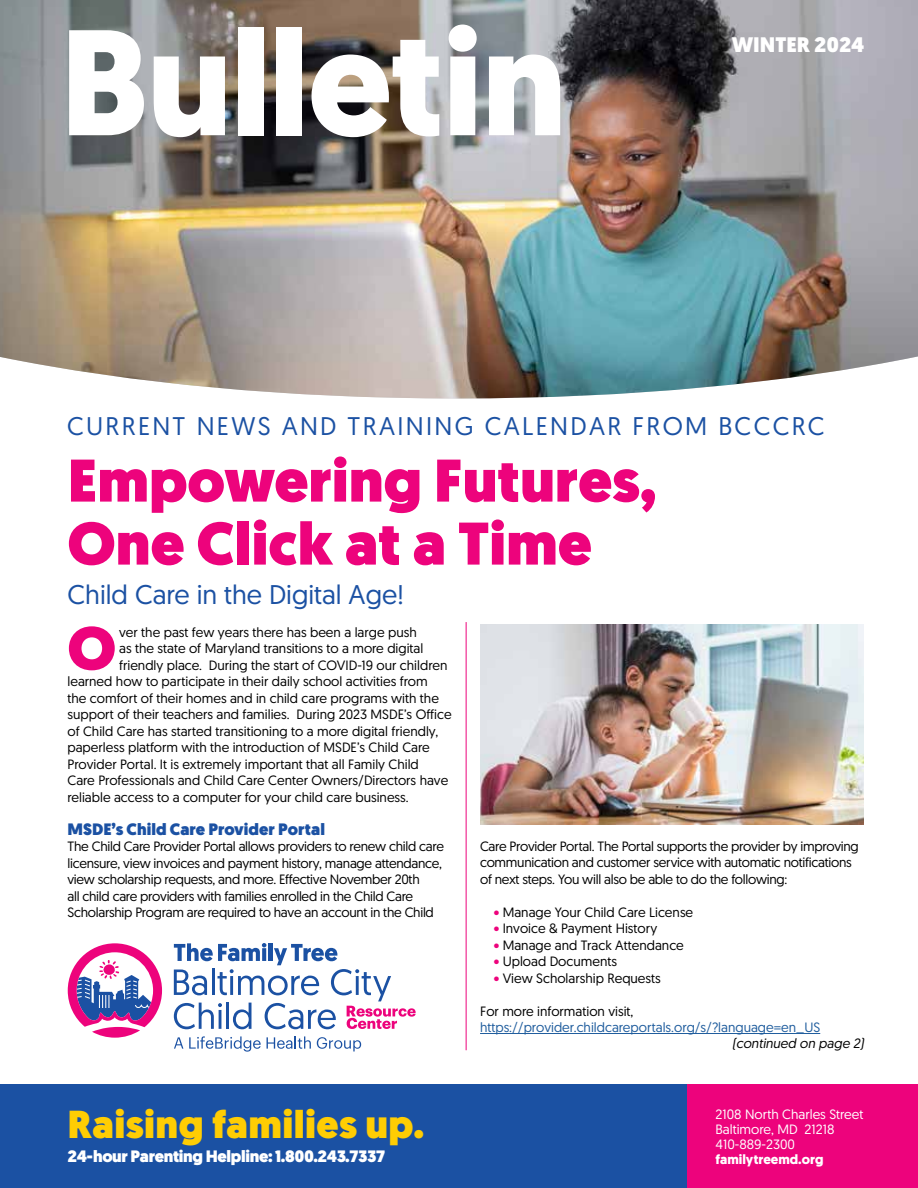
<style>
.page{position:relative;width:918px;height:1188px;background:#fff}
.page>*{position:absolute;margin:0;border:0;box-sizing:border-box;transform-origin:0 0}
.t1{font:700 150px "Geomanist";letter-spacing:-.005em;color:#fff}
.t2{font:900 60.6px "Geomanist";color:#ed037c}
.t3{font:900 60px/63px "Geomanist";color:#ed037c}
.t4{font:900 39px "Geomanist";letter-spacing:.01em;color:#ffcd03}
.t5{font:27px "Geomanist";color:#1b51a3}
.t6{font:25.5px "Geomanist";letter-spacing:.09em;color:#1b51a3}
.t7{font:900 21px "Geomanist";color:#fff}
.t8{font:900 16.5px "Geomanist";letter-spacing:-.02em;color:#fff}
.t9{font:900 16.5px "Geomanist";color:#1b51a3}
.t10{font:13.5px "Geomanist";color:#000}
.t11{font:13.5px/16.5px "Geomanist";letter-spacing:-.02em;color:#000}
.t12{font:13.5px "Geomanist";color:#215e9e}
.t13{font:13.5px/15px "Geomanist";color:#fff}
.t14{font:italic 13.5px "Geomanist";color:#000}
.t15{font:700 13.5px "Geomanist";color:#fff}
.s1{color:#ed037c}
</style>
<div class="page">
<img style="left:0;top:0;width:918px;height:398px">
<div style="left:684px;top:1084px;width:234px;height:104px;background:#ed037c"></div>
<div style="left:0;top:1084px;width:686px;height:104px;background:#1b51a3"></div>
<hr style="left:466px;top:622px;width:1px;height:428px;background:#ed037c">
<svg style="left:174px;top:1037px;width:9px;height:12px"></svg>
<svg style="left:189px;top:1036px;width:72px;height:16px"></svg>
<svg style="left:267px;top:1036px;width:44px;height:13px"></svg>
<svg style="left:317px;top:1037px;width:44px;height:14px"></svg>
<svg style="left:174px;top:943px;width:242px;height:86px"></svg>
<svg style="left:68px;top:943px;width:94px;height:95px"></svg>
<hr style="left:480px;top:1033px;width:340px;height:1px;background:#215e9e">
<img style="left:480px;top:624px;width:384px;height:200px">
<h1 class="t1" style="left:60px;top:-17px;width:509px">Bulletin</h1>
<h3 class="t7" style="left:732px;top:30px;width:134px">WINTER 2024</h3>
<h3 class="t6" style="left:67px;top:410px;width:759px">CURRENT NEWS AND TRAINING CALENDAR FROM BCCCRC</h3>
<h3 class="t3" style="left:68px;top:449px;width:591px">Empowering Futures,<br>One Click at a Time</h3>
<h3 class="t5" style="left:68px;top:577px;width:338px">Child Care in the Digital Age!</h3>
<h2 class="t2" style="left:68px;top:607px;width:50px">O</h2>
<p class="t10" style="left:119px;top:623px;width:299px">ver the past few years there has been a large push</p>
<p class="t10" style="left:119px;top:640px;width:306px">as the state of Maryland transitions to a more digital</p>
<p class="t10" style="left:119px;top:656px;width:330px">friendly place. During the start of COVID-19 our children</p>
<p class="t10" style="left:68px;top:673px;width:362px">learned how to participate in their daily school activities from</p>
<p class="t10" style="left:68px;top:689px;width:373px">the comfort of their homes and in child care programs with the</p>
<p class="t10" style="left:68px;top:706px;width:386px">support of their teachers and families. During 2023 MSDE’s Office</p>
<p class="t10" style="left:68px;top:722px;width:372px">of Child Care has started transitioning to a more digital friendly,</p>
<p class="t10" style="left:68px;top:739px;width:364px">paperless platform with the introduction of MSDE’s Child Care</p>
<p class="t10" style="left:68px;top:755px;width:353px">Provider Portal. It is extremely important that all Family Child</p>
<p class="t10" style="left:68px;top:772px;width:382px">Care Professionals and Child Care Center Owners/Directors have</p>
<p class="t10" style="left:68px;top:788px;width:343px">reliable access to a computer for your child care business.</p>
<p class="t9" style="left:68px;top:818px;width:259px">MSDE’s Child Care Provider Portal</p>
<p class="t11" style="left:68px;top:838px;width:378px">The Child Care Provider Portal allows providers to renew child care licensure, view invoices and payment history, manage attendance, view scholarship requests, and more. Effective November 20th<br>all child care providers with families enrolled in the Child Care Scholarship Program are required to have an account in the Child</p>
<h3 class="t4" style="left:68px;top:1097px;width:358px">Raising families up.</h3>
<p class="t8" style="left:68px;top:1145px;width:319px">24-hour Parenting Helpline: 1.800.243.7337</p>
<p class="t11" style="left:480px;top:837px;width:380px">Care Provider Portal. The Portal supports the provider by improving communication and customer service with automatic notifications of next steps. You will also be able to do the following:</p>
<p class="t10" style="left:494px;top:903px;width:201px"><span class="s1">•</span> Manage Your Child Care License</p>
<p class="t10" style="left:494px;top:920px;width:165px"><span class="s1">•</span> Invoice &amp; Payment History</p>
<p class="t10" style="left:494px;top:936px;width:192px"><span class="s1">•</span> Manage and Track Attendance</p>
<p class="t10" style="left:494px;top:953px;width:125px"><span class="s1">•</span> Upload Documents</p>
<p class="t10" style="left:494px;top:969px;width:169px"><span class="s1">•</span> View Scholarship Requests</p>
<p class="t10" style="left:480px;top:1002px;width:155px">For more information visit,</p>
<p class="t12" style="left:480px;top:1019px;width:342px">https://provider.childcareportals.org/s/?language=en_US</p>
<p class="t14" style="left:732px;top:1035px;width:133px">(continued on page 2)</p>
<p class="t13" style="left:716px;top:1106px;width:149px">2108 North Charles Street<br>Baltimore, MD 21218<br>410-889-2300</p>
<p class="t15" style="left:716px;top:1150px;width:109px">familytreemd.org</p>
</div>
